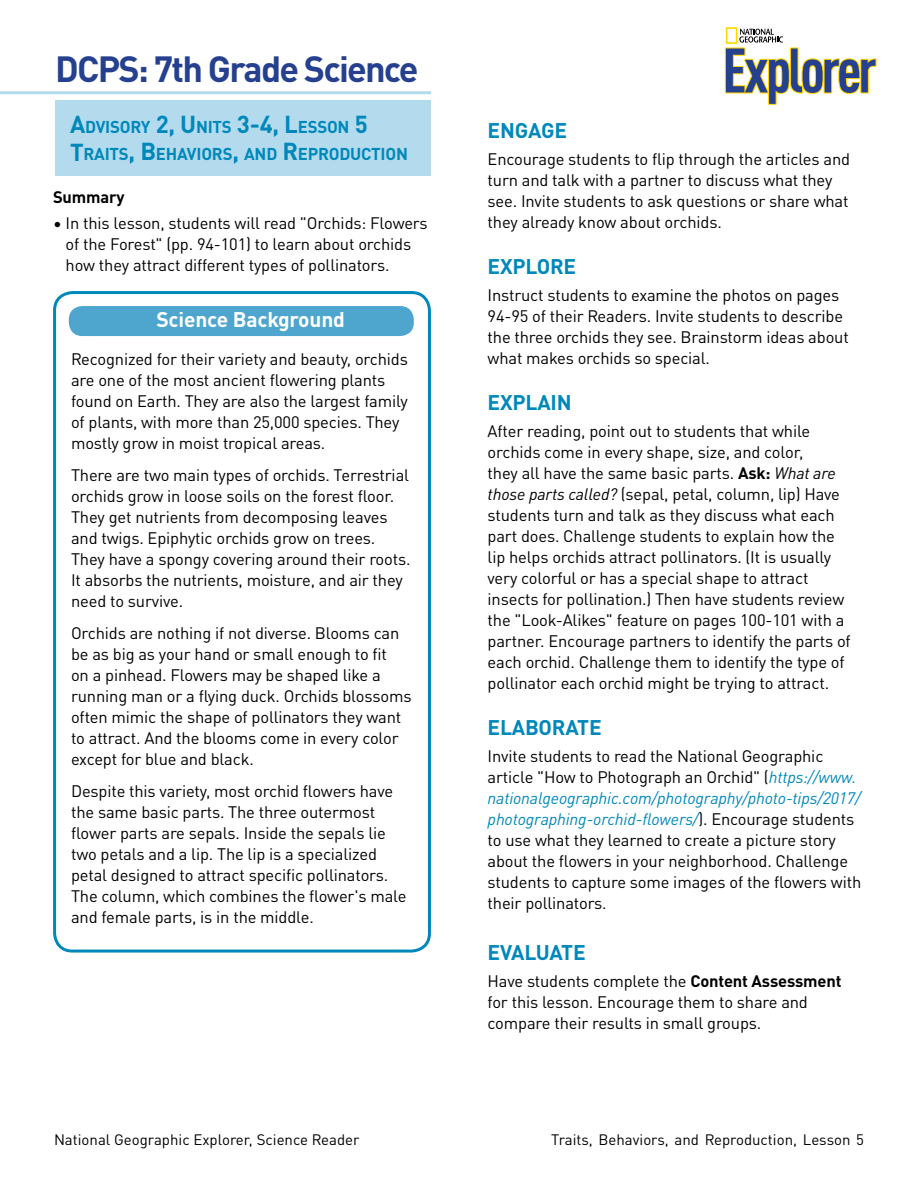
<style>
.page{position:relative;width:918px;height:1188px;background:#fff}
.page>*{position:absolute;margin:0;border:0;box-sizing:border-box;transform-origin:0 0}
.t1{font:700 condensed 61.65px "DINOT";letter-spacing:-.045em;color:#25408f}
.t2{font:700 36px "DINOT";letter-spacing:-.05em;color:#25408f}
.t3{font:700 21px "DINOT";letter-spacing:-.01em;color:#08b}
.t4{font:700 21px "DINOT";letter-spacing:-.01em;color:#fff}
.t5{font:700 16.95px/27px "DINOT";letter-spacing:-.015em;color:#08b}
.t6{font:16.5px/21px "DINOT";letter-spacing:-.01em;color:#000}
.t7{font:700 16.5px "DINOT";letter-spacing:-.01em;color:#000}
.t8{font:15px "DINOT";color:#000}
.s1{font-size:24.3px}
.s2{font-weight:700}
.s3{font-style:italic}
.s4{font-style:italic;color:#08b}
</style>
<div class="page">
<div style="left:69px;top:306px;width:345px;height:30px;background:#4ea6ce;border-radius:14px"></div>
<div style="left:53px;top:291px;width:378px;height:662px;border:3px solid #08b;border-radius:18px"></div>
<hr style="left:0;top:91px;width:431px;height:3px;background:#b3dbed">
<div style="left:55px;top:100px;width:375px;height:76px;background:#b3dbed"></div>
<svg style="left:724px;top:27px;width:153px;height:78px"></svg>
<h2 class="t2" style="left:55px;top:40px;width:365px">DCPS: 7th Grade Science</h2>
<p class="t5" style="left:70px;top:113px;width:339px"><span class="s1">A</span>DVISORY <span class="s1">2, U</span>NITS <span class="s1">3-4, L</span>ESSON <span class="s1">5<br>T</span>RAITS<span class="s1">, B</span>EHAVIORS<span class="s1">,</span> AND <span class="s1">R</span>EPRODUCTION</p>
<p class="t7" style="left:53px;top:184px;width:73px">Summary</p>
<p class="t6" style="left:66px;top:211px;width:364px;text-indent:-13px">• In this lesson, students will read "Orchids: Flowers of the Forest" (pp. 94-101) to learn about orchids how they attract different types of pollinators.</p>
<p class="t4" style="left:156px;top:303px;width:190px">Science Background</p>
<p class="t6" style="left:71px;top:347px;width:338px">Recognized for their variety and beauty, orchids are one of the most ancient flowering plants found on Earth. They are also the largest family of plants, with more than 25,000 species. They mostly grow in moist tropical areas.</p>
<p class="t6" style="left:71px;top:463px;width:341px">There are two main types of orchids. Terrestrial orchids grow in loose soils on the forest floor.<br>They get nutrients from decomposing leaves and twigs. Epiphytic orchids grow on trees.<br>They have a spongy covering around their roots.<br>It absorbs the nutrients, moisture, and air they need to survive.</p>
<p class="t6" style="left:71px;top:622px;width:342px">Orchids are nothing if not diverse. Blooms can be as big as your hand or small enough to fit<br>on a pinhead. Flowers may be shaped like a running man or a flying duck. Orchids blossoms often mimic the shape of pollinators they want to attract. And the blooms come in every color except for blue and black.</p>
<p class="t6" style="left:71px;top:780px;width:337px">Despite this variety, most orchid flowers have the same basic parts. The three outermost flower parts are sepals. Inside the sepals lie two petals and a lip. The lip is a specialized petal designed to attract specific pollinators.<br>The column, which combines the flower's male and female parts, is in the middle.</p>
<h1 class="t1" style="left:722px;top:25px;width:156px">Explorer</h1>
<p class="t3" style="left:488px;top:114px;width:81px">ENGAGE</p>
<p class="t6" style="left:488px;top:147px;width:364px">Encourage students to flip through the articles and turn and talk with a partner to discuss what they see. Invite students to ask questions or share what they already know about orchids.</p>
<p class="t3" style="left:488px;top:250px;width:90px">EXPLORE</p>
<p class="t6" style="left:488px;top:283px;width:363px">Instruct students to examine the photos on pages 94-95 of their Readers. Invite students to describe the three orchids they see. Brainstorm ideas about what makes orchids so special.</p>
<p class="t3" style="left:488px;top:386px;width:86px">EXPLAIN</p>
<p class="t6" style="left:488px;top:419px;width:365px">After reading, point out to students that while orchids come in every shape, size, and color,<br>they all have the same basic parts. <span class="s2">Ask:</span> <span class="s3">What are those parts called?</span> (sepal, petal, column, lip) Have students turn and talk as they discuss what each part does. Challenge students to explain how the lip helps orchids attract pollinators. (It is usually very colorful or has a special shape to attract insects for pollination.) Then have students review the "Look-Alikes" feature on pages 100-101 with a partner. Encourage partners to identify the parts of each orchid. Challenge them to identify the type of pollinator each orchid might be trying to attract.</p>
<p class="t3" style="left:488px;top:711px;width:116px">ELABORATE</p>
<p class="t6" style="left:488px;top:745px;width:375px">Invite students to read the National Geographic article "How to Photograph an Orchid" (<span class="s4">https://www. nationalgeographic.com/photography/photo-tips/2017/ photographing-orchid-flowers/</span>). Encourage students to use what they learned to create a picture story about the flowers in your neighborhood. Challenge students to capture some images of the flowers with their pollinators.</p>
<p class="t3" style="left:488px;top:936px;width:100px">EVALUATE</p>
<p class="t6" style="left:488px;top:969px;width:355px">Have students complete the <span class="s2">Content Assessment </span>for this lesson. Encourage them to share and compare their results in small groups.</p>
<p class="t8" style="left:54px;top:1129px;width:307px">National Geographic Explorer, Science Reader</p>
<p class="t8" style="left:551px;top:1129px;width:314px">Traits, Behaviors, and Reproduction, Lesson 5</p>
</div>
